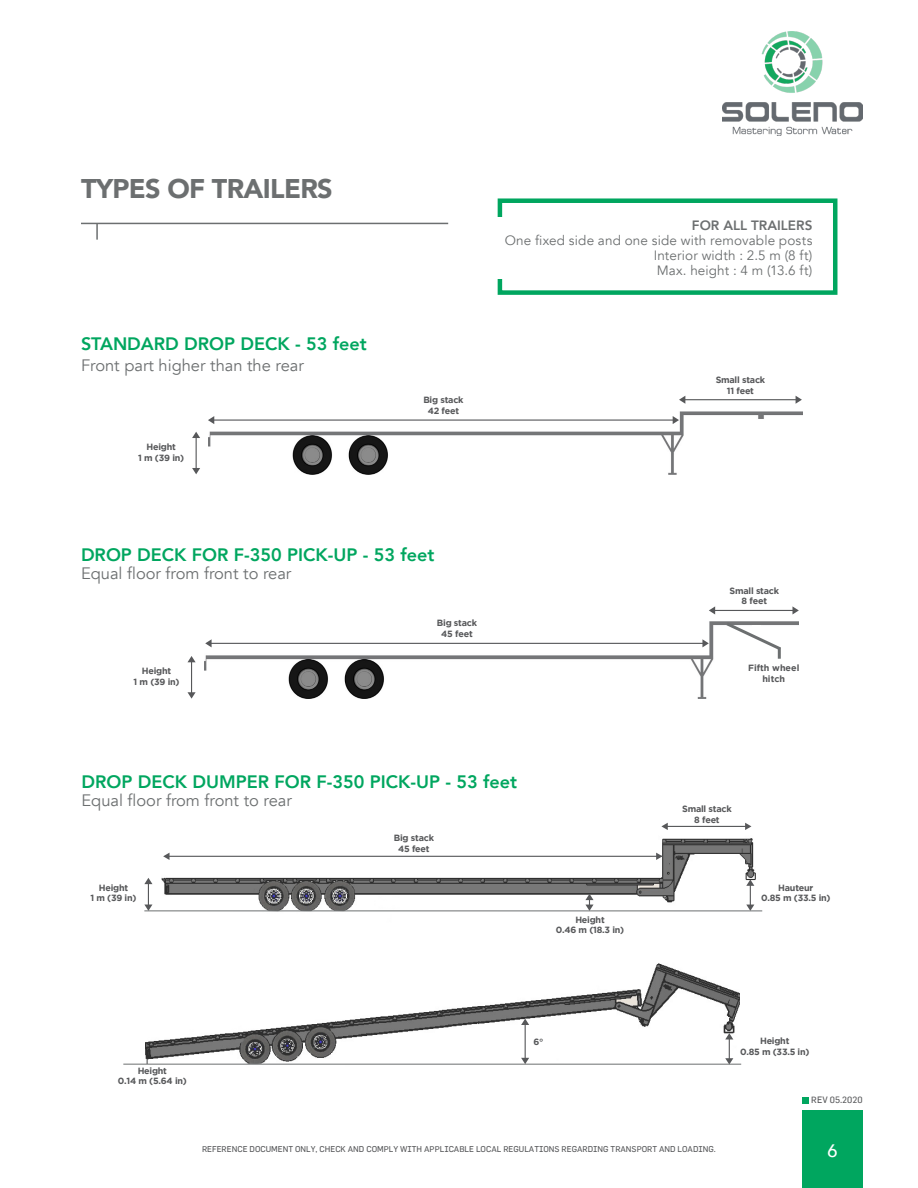
<style>
.page{position:relative;width:918px;height:1188px;background:#fff}
.page>*{position:absolute;margin:0;border:0;box-sizing:border-box;transform-origin:0 0}
.Titre_-_Homologation{font:900 27px "Avenir";letter-spacing:-.025em;color:#6c6f70}
.Texte_-_Homologation{font:800 18px "Avenir";color:#00a65f}
.t1{font:500 18px "Avenir";color:#fff}
.Texte_-_Homologation-2{font:16.5px "Avenir";color:#6c6f70}
.Texte_-_Homologation-3{font:13.5px "Avenir";letter-spacing:.01em;color:#6c6f70}
.Texte_-_Homologation-4{font:800 13.5px "Avenir";color:#6c6f70}
.NOTE{font:9px "Soleno titre";letter-spacing:-.025em;color:#57585a}
.NOTE-2{font:9px/10.8px "Soleno titre";color:#57585a;text-align:center}
.t2{font:9px "Soleno texte";color:#57585a}
.t3{font:8.25px "Soleno texte";color:#57585a}
</style>
<div class="page">
<img style="left:722px;top:31px;width:140px;height:105px">
<div style="left:802px;top:1111px;width:61px;height:77px;background:#00a65f"></div>
<div style="left:802px;top:1097px;width:7px;height:7px;background:#00a65f"></div>
<hr style="left:81px;top:223px;width:367px;height:1px;background:#6c6f70">
<svg style="left:96px;top:224px;width:2px;height:16px"></svg>
<img style="left:208px;top:411px;width:594px;height:63px">
<hr style="left:682px;top:399px;width:117px;height:1px;background:#57585a">
<svg style="left:679px;top:396px;width:6px;height:8px"></svg>
<svg style="left:796px;top:396px;width:6px;height:8px"></svg>
<hr style="left:211px;top:420px;width:465px;height:1px;background:#57585a">
<div style="left:400px;top:396px;width:87px;height:22px;background:#fff"></div>
<svg style="left:208px;top:416px;width:6px;height:8px"></svg>
<svg style="left:673px;top:416px;width:6px;height:8px"></svg>
<hr style="left:196px;top:437px;width:1px;height:34px;background:#57585a">
<svg style="left:192px;top:468px;width:8px;height:6px"></svg>
<svg style="left:192px;top:432px;width:8px;height:6px"></svg>
<img style="left:205px;top:622px;width:594px;height:76px">
<svg style="left:709px;top:606px;width:6px;height:9px"></svg>
<svg style="left:792px;top:606px;width:7px;height:9px"></svg>
<hr style="left:713px;top:610px;width:83px;height:1px;background:#57585a">
<hr style="left:208px;top:643px;width:498px;height:1px;background:#57585a">
<div style="left:413px;top:619px;width:88px;height:22px;background:#fff"></div>
<svg style="left:205px;top:639px;width:7px;height:8px"></svg>
<svg style="left:702px;top:639px;width:7px;height:8px"></svg>
<hr style="left:191px;top:661px;width:1px;height:34px;background:#57585a">
<svg style="left:188px;top:692px;width:8px;height:7px"></svg>
<svg style="left:188px;top:656px;width:8px;height:6px"></svg>
<svg style="left:723px;top:621px;width:61px;height:38px"></svg>
<div style="left:752px;top:625px;width:8px;height:7px;background:#fff"></div>
<img style="left:162px;top:822px;width:594px;height:89px">
<svg style="left:661px;top:823px;width:7px;height:7px"></svg>
<svg style="left:745px;top:823px;width:6px;height:7px"></svg>
<hr style="left:666px;top:826px;width:82px;height:1px;background:#57585a">
<hr style="left:165px;top:856px;width:498px;height:1px;background:#57585a">
<div style="left:370px;top:834px;width:88px;height:20px;background:#fff"></div>
<svg style="left:163px;top:853px;width:7px;height:7px"></svg>
<svg style="left:656px;top:853px;width:6px;height:7px"></svg>
<svg style="left:144px;top:878px;width:8px;height:33px"></svg>
<svg style="left:746px;top:879px;width:8px;height:32px"></svg>
<svg style="left:585px;top:894px;width:9px;height:17px"></svg>
<hr style="left:144px;top:911px;width:618px;height:1px;background:#6c6f70">
<img style="left:145px;top:963px;width:594px;height:101px">
<div style="left:738px;top:1037px;width:74px;height:22px;background:#fff"></div>
<svg style="left:725px;top:1033px;width:8px;height:31px"></svg>
<hr style="left:123px;top:1064px;width:618px;height:1px;background:#6c6f70">
<div style="left:534px;top:1037px;width:17px;height:13px;background:#fff"></div>
<hr style="left:525px;top:1024px;width:1px;height:36px;background:#57585a">
<svg style="left:521px;top:1058px;width:8px;height:6px"></svg>
<svg style="left:521px;top:1019px;width:8px;height:6px"></svg>
<div style="left:498px;top:198px;width:339px;height:97px;border:4px solid #00a65f"></div>
<div style="left:486px;top:217px;width:326px;height:62px;background:#fff"></div>
<p class="Titre_-_Homologation" style="left:81px;top:165px;width:253px">TYPES OF TRAILERS</p>
<p class="Texte_-_Homologation" style="left:81px;top:330px;width:287px">STANDARD DROP DECK - 53 feet</p>
<p class="Texte_-_Homologation-2" style="left:81px;top:355px;width:224px">Front part higher than the rear</p>
<p class="NOTE" style="left:147px;top:442px;width:31px">Height</p>
<p class="NOTE" style="left:138px;top:453px;width:48px">1 m (39 in)</p>
<p class="NOTE" style="left:423px;top:395px;width:42px">Big stack</p>
<p class="NOTE" style="left:428px;top:406px;width:33px">42 feet</p>
<p class="Texte_-_Homologation-4" style="left:692px;top:215px;width:122px">FOR ALL TRAILERS</p>
<p class="Texte_-_Homologation-3" style="left:505px;top:233px;width:309px">One fixed side and one side with removable posts</p>
<p class="Texte_-_Homologation-3" style="left:654px;top:248px;width:160px">Interior width : 2.5 m (8 ft)</p>
<p class="Texte_-_Homologation-3" style="left:657px;top:263px;width:157px">Max. height : 4 m (13.6 ft)</p>
<p class="NOTE" style="left:716px;top:375px;width:51px">Small stack</p>
<p class="NOTE" style="left:727px;top:386px;width:29px">11 feet</p>
<p class="Texte_-_Homologation" style="left:81px;top:541px;width:355px">DROP DECK FOR F-350 PICK-UP - 53 feet</p>
<p class="Texte_-_Homologation-2" style="left:81px;top:564px;width:212px">Equal floor from front to rear</p>
<p class="NOTE" style="left:142px;top:666px;width:31px">Height</p>
<p class="NOTE" style="left:134px;top:677px;width:48px">1 m (39 in)</p>
<p class="NOTE" style="left:437px;top:618px;width:42px">Big stack</p>
<p class="NOTE" style="left:441px;top:629px;width:33px">45 feet</p>
<p class="NOTE" style="left:730px;top:585px;width:51px">Small stack</p>
<p class="NOTE" style="left:742px;top:596px;width:27px">8 feet</p>
<p class="NOTE-2" style="left:748px;top:662px;width:53px">Fifth wheel hitch</p>
<p class="Texte_-_Homologation" style="left:81px;top:768px;width:437px">DROP DECK DUMPER FOR F-350 PICK-UP - 53 feet</p>
<p class="Texte_-_Homologation-2" style="left:81px;top:790px;width:212px">Equal floor from front to rear</p>
<p class="NOTE" style="left:99px;top:882px;width:31px">Height</p>
<p class="NOTE" style="left:90px;top:893px;width:48px">1 m (39 in)</p>
<p class="NOTE" style="left:394px;top:833px;width:42px">Big stack</p>
<p class="NOTE" style="left:398px;top:844px;width:33px">45 feet</p>
<p class="NOTE" style="left:575px;top:914px;width:31px">Height</p>
<p class="NOTE" style="left:556px;top:925px;width:70px">0.46 m (18.3 in)</p>
<p class="NOTE" style="left:682px;top:803px;width:51px">Small stack</p>
<p class="NOTE" style="left:694px;top:814px;width:27px">8 feet</p>
<p class="NOTE" style="left:778px;top:882px;width:37px">Hauteur</p>
<p class="NOTE" style="left:761px;top:893px;width:71px">0.85 m (33.5 in)</p>
<p class="NOTE" style="left:138px;top:1065px;width:31px">Height</p>
<p class="NOTE" style="left:118px;top:1076px;width:71px">0.14 m (5.64 in)</p>
<p class="NOTE" style="left:534px;top:1036px;width:12px">6°</p>
<p class="t3" style="left:202px;top:1144px;width:515px">REFERENCE DOCUMENT ONLY, CHECK AND COMPLY WITH APPLICABLE LOCAL REGULATIONS REGARDING TRANSPORT AND LOADING.</p>
<p class="NOTE" style="left:760px;top:1036px;width:31px">Height</p>
<p class="NOTE" style="left:740px;top:1047px;width:71px">0.85 m (33.5 in)</p>
<p class="t2" style="left:811px;top:1095px;width:53px">REV 05.2020</p>
<h2 class="t1" style="left:827px;top:1135px;width:12px">6</h2>
</div>
